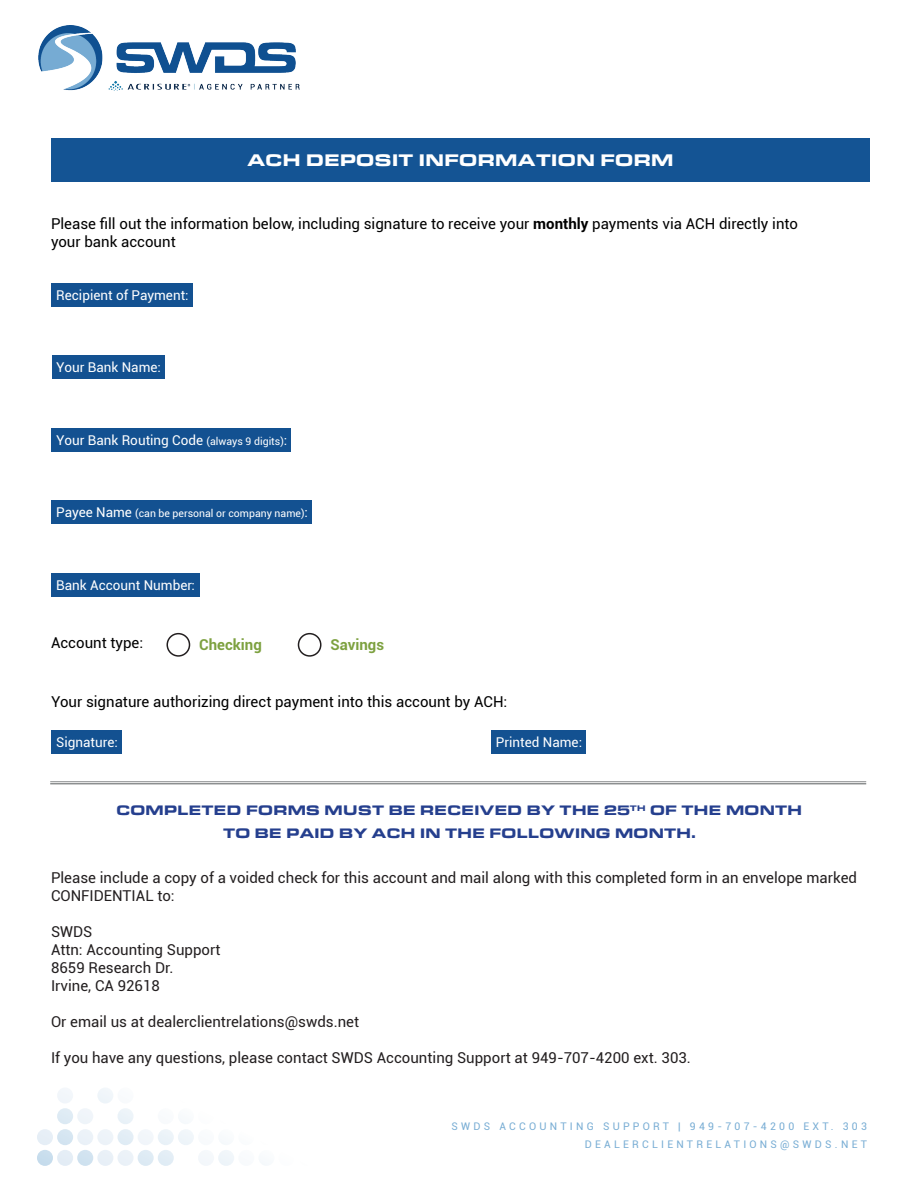
<style>
.page{position:relative;width:918px;height:1188px;background:#fff}
.page>*{position:absolute;margin:0;border:0;box-sizing:border-box;transform-origin:0 0}
.t1{font:700 expanded 16.5px "Eurostile BQ";color:#fff}
.t2{font:15px/18px "Roboto";color:#231f20}
.t3{font:15px/18px "Roboto";color:#000}
.t4{font:700 15px "Roboto";color:#7da140}
.t5{font:13.5px "Roboto";color:#fff}
.t6{font:700 expanded 13.5px/22.5px "Eurostile BQ";color:#253f8e;text-align:center}
.t7{font:10.5px/18px "Roboto";letter-spacing:.31em;color:#78add4;text-align:right}
.t8{font:10.5px "Roboto";color:#fff}
.s1{font-weight:700}
.s2{font-size:10.5px}
.s3{font-size:13.5px}
</style>
<div class="page">
<img style="left:39px;top:26px;width:260px;height:64px">
<div style="left:52px;top:730px;width:70px;height:23px;background:#135191"></div>
<div style="left:491px;top:730px;width:95px;height:23px;background:#135191"></div>
<div style="left:52px;top:283px;width:141px;height:24px;background:#135191"></div>
<div style="left:52px;top:355px;width:113px;height:24px;background:#135191"></div>
<div style="left:52px;top:573px;width:148px;height:24px;background:#135191"></div>
<div style="left:52px;top:428px;width:239px;height:24px;background:#135191"></div>
<div style="left:52px;top:500px;width:260px;height:24px;background:#135191"></div>
<div style="left:258px;top:1150px;width:16px;height:16px;background:#f8fbfc;border-radius:50%"></div>
<div style="left:77px;top:1150px;width:16px;height:16px;background:#d0e3f0;border-radius:50%"></div>
<div style="left:77px;top:1108px;width:16px;height:16px;background:#f0f5fa;border-radius:50%"></div>
<div style="left:77px;top:1129px;width:16px;height:16px;background:#ebf2f8;border-radius:50%"></div>
<div style="left:178px;top:1108px;width:16px;height:16px;background:#f9fbfd;border-radius:50%"></div>
<div style="left:178px;top:1129px;width:16px;height:16px;background:#eff5fa;border-radius:50%"></div>
<div style="left:218px;top:1150px;width:16px;height:16px;background:#eff5fa;border-radius:50%"></div>
<div style="left:218px;top:1129px;width:16px;height:16px;background:#f8fbfc;border-radius:50%"></div>
<svg style="left:37px;top:1150px;width:16px;height:16px"></svg>
<div style="left:37px;top:1129px;width:16px;height:16px;background:#e6eef6;border-radius:50%"></div>
<div style="left:138px;top:1150px;width:16px;height:16px;background:#deebf4;border-radius:50%"></div>
<div style="left:138px;top:1129px;width:16px;height:16px;background:#f2f6fa;border-radius:50%"></div>
<div style="left:238px;top:1150px;width:16px;height:16px;background:#f9fbfd;border-radius:50%"></div>
<div style="left:57px;top:1150px;width:16px;height:16px;background:#e4edf6;border-radius:50%"></div>
<div style="left:57px;top:1108px;width:16px;height:16px;background:#deebf4;border-radius:50%"></div>
<div style="left:57px;top:1129px;width:16px;height:16px;background:#d5e5f1;border-radius:50%"></div>
<div style="left:57px;top:1087px;width:16px;height:17px;background:#f2f6fa;border-radius:50%"></div>
<div style="left:158px;top:1150px;width:16px;height:16px;background:#e2edf5;border-radius:50%"></div>
<div style="left:158px;top:1129px;width:16px;height:16px;background:#ebf3f8;border-radius:50%"></div>
<div style="left:158px;top:1108px;width:16px;height:16px;background:#f9fbfd;border-radius:50%"></div>
<div style="left:198px;top:1150px;width:16px;height:16px;background:#f4f8fb;border-radius:50%"></div>
<div style="left:198px;top:1129px;width:16px;height:16px;background:#f9fbfd;border-radius:50%"></div>
<div style="left:118px;top:1150px;width:16px;height:16px;background:#ebf2f8;border-radius:50%"></div>
<div style="left:118px;top:1108px;width:16px;height:16px;background:#ebf3f8;border-radius:50%"></div>
<div style="left:118px;top:1129px;width:16px;height:16px;background:#e2edf5;border-radius:50%"></div>
<div style="left:118px;top:1087px;width:16px;height:17px;background:#f9fbfd;border-radius:50%"></div>
<div style="left:97px;top:1150px;width:16px;height:16px;background:#e9f0f7;border-radius:50%"></div>
<div style="left:97px;top:1129px;width:16px;height:16px;background:#edf3f9;border-radius:50%"></div>
<div style="left:97px;top:1087px;width:16px;height:17px;background:#f0f5fa;border-radius:50%"></div>
<div style="left:51px;top:138px;width:819px;height:44px;background:#145494"></div>
<div style="left:166px;top:633px;width:24px;height:24px;border:2px solid #231f20;border-radius:50%"></div>
<div style="left:298px;top:633px;width:24px;height:24px;border:2px solid #231f20;border-radius:50%"></div>
<hr style="left:50px;top:781px;width:816px;height:1px;background:#8c8f90">
<hr style="left:50px;top:783px;width:816px;height:1px;background:#8c8f90">
<p class="t1" style="left:247px;top:150px;width:428px">ACH DEPOSIT INFORMATION FORM</p>
<p class="t3" style="left:51px;top:214px;width:749px">Please fill out the information below, including signature to receive your <span class="s1">monthly</span> payments via ACH directly into your bank account</p>
<p class="t5" style="left:56px;top:286px;width:134px">Recipient of Payment:</p>
<p class="t5" style="left:56px;top:358px;width:106px">Your Bank Name:</p>
<p class="t5" style="left:56px;top:431px;width:233px">Your Bank Routing Code <span class="s2">(always 9 digits)</span>:</p>
<p class="t8" style="left:56px;top:506px;width:253px"><span class="s3">Payee Name</span> (can be personal or company name)<span class="s3">:</span></p>
<p class="t5" style="left:56px;top:576px;width:140px">Bank Account Number:</p>
<p class="t3" style="left:51px;top:633px;width:94px">Account type:</p>
<p class="t4" style="left:199px;top:634px;width:64px">Checking</p>
<p class="t4" style="left:331px;top:634px;width:55px">Savings</p>
<p class="t3" style="left:51px;top:692px;width:458px">Your signature authorizing direct payment into this account by ACH:</p>
<p class="t5" style="left:56px;top:732px;width:63px">Signature:</p>
<p class="t5" style="left:496px;top:732px;width:88px">Printed Name:</p>
<p class="t6" style="left:116px;top:800px;width:688px">COMPLETED FORMS MUST BE RECEIVED BY THE 25<sup>TH</sup> OF THE MONTH<br>TO BE PAID BY ACH IN THE FOLLOWING MONTH.</p>
<p class="t2" style="left:51px;top:868px;width:808px">Please include a copy of a voided check for this account and mail along with this completed form in an envelope marked<br>CONFIDENTIAL to:</p>
<p class="t2" style="left:51px;top:922px;width:171px">SWDS<br>Attn: Accounting Support<br>8659 Research Dr.<br>Irvine, CA 92618</p>
<p class="t2" style="left:51px;top:1012px;width:310px">Or email us at dealerclientrelations@swds.net</p>
<p class="t2" style="left:51px;top:1048px;width:641px">If you have any questions, please contact SWDS Accounting Support at 949-707-4200 ext. 303.</p>
<p class="t7" style="left:452px;top:1117px;width:417px">SWDS ACCOUNTING SUPPORT | 949-707-4200 EXT. 303<br>DEALERCLIENTRELATIONS@SWDS.NET</p>
</div>
